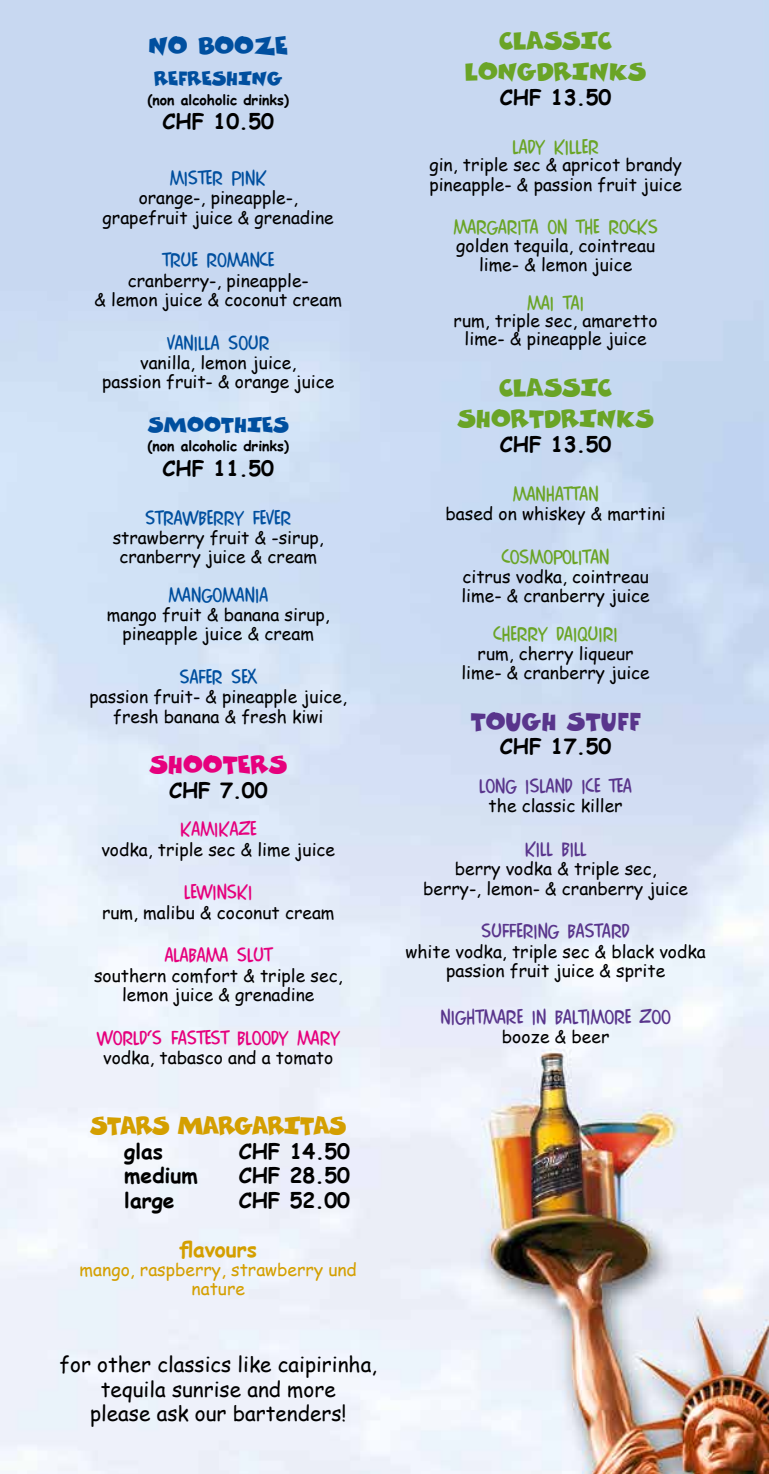
<style>
.page{position:relative;width:769px;height:1474px;background:#fff}
.page>*{position:absolute;margin:0;border:0;box-sizing:border-box;transform-origin:0 0}
.t1{font:24.5px/31.5px "Comics Car Toon";color:#6aa426;text-align:center}
.t2{font:24.5px "Comics Car Toon";letter-spacing:-.04em;color:#d49f00;scale:.95 1}
.t3{font:24.5px "Comics Car Toon";color:#59358c}
.t4{font:24.5px "Comics Car Toon";color:#e6007d}
.t5{font:24.5px "Comics Car Toon";color:#004f9f}
.t6{font:700 21px "Comic Sans MS";color:#000}
.t7{font:21px/24.5px "Comic Sans MS";color:#000;text-align:center}
.t8{font:21px "Comics Car Toon";color:#004f9f}
.t9{font:21px "Comics Car Toon";color:#6aa426}
.t10{font:21px "Comics Car Toon";color:#59358c}
.t11{font:21px "Comics Car Toon";color:#e6007d}
.t12{font:700 21px "Comic Sans MS";color:#d49f00}
.t13{font:19.25px "Comics Car Toon";color:#004f9f}
.t14{font:17.5px/19.2px "Comic Sans MS";color:#000;text-align:center}
.t15{font:17.5px/19.2px "Comic Sans MS";color:#d49f00;text-align:center}
.t16{font:700 14px "Comic Sans MS";color:#000}
</style>
<div class="page">
<img style="left:0;top:0;width:769px;height:1473px">
<h1 class="t5" style="left:149px;top:33px;width:141px">NO BOOZE</h1>
<p class="t13" style="left:154px;top:69px;width:130px">REFRESHING</p>
<p class="t16" style="left:147px;top:89px;width:143px">(non alcoholic drinks)</p>
<p class="t6" style="left:163px;top:106px;width:113px">CHF 10.50</p>
<p class="t8" style="left:170px;top:168px;width:98px">mister pink</p>
<p class="t14" style="left:103px;top:188px;width:233px">orange-, pineapple-, grapefruit juice &amp; grenadine</p>
<p class="t8" style="left:162px;top:250px;width:113px">true romance</p>
<p class="t14" style="left:95px;top:270px;width:249px">cranberry-, pineapple-<br>&amp; lemon juice &amp; coconut cream</p>
<p class="t8" style="left:167px;top:332px;width:104px">vanilla sour</p>
<p class="t14" style="left:102px;top:352px;width:234px">vanilla, lemon juice,<br>passion fruit- &amp; orange juice</p>
<p class="t8" style="left:148px;top:414px;width:143px">SMOOTHIES</p>
<p class="t16" style="left:147px;top:436px;width:143px">(non alcoholic drinks)</p>
<p class="t6" style="left:163px;top:452px;width:113px">CHF 11.50</p>
<p class="t8" style="left:145px;top:507px;width:147px">strawberry fever</p>
<p class="t14" style="left:113px;top:527px;width:213px">strawberry fruit &amp; -sirup, cranberry juice &amp; cream</p>
<p class="t8" style="left:168px;top:584px;width:101px">mangomania</p>
<p class="t14" style="left:107px;top:604px;width:224px">mango fruit &amp; banana sirup, pineapple juice &amp; cream</p>
<p class="t8" style="left:180px;top:666px;width:78px">safer sex</p>
<p class="t14" style="left:90px;top:686px;width:259px">passion fruit- &amp; pineapple juice, fresh banana &amp; fresh kiwi</p>
<h1 class="t4" style="left:149px;top:753px;width:139px">SHOOTERS</h1>
<p class="t6" style="left:169px;top:774px;width:100px">CHF 7.00</p>
<p class="t11" style="left:180px;top:819px;width:78px">kamikaze</p>
<p class="t14" style="left:101px;top:839px;width:235px">vodka, triple sec &amp; lime juice</p>
<p class="t11" style="left:184px;top:882px;width:70px">lewinski</p>
<p class="t14" style="left:102px;top:902px;width:234px">rum, malibu &amp; coconut cream</p>
<p class="t11" style="left:165px;top:945px;width:109px">alabama slut</p>
<p class="t14" style="left:94px;top:965px;width:250px">southern comfort &amp; triple sec, lemon juice &amp; grenadine</p>
<p class="t11" style="left:97px;top:1027px;width:244px">world‘s fastest bloody mary</p>
<p class="t14" style="left:103px;top:1047px;width:232px">vodka, tabasco and a tomato</p>
<h1 class="t2" style="left:90px;top:1113px;width:271px">STARS MARGARITAS</h1>
<p class="t6" style="left:124px;top:1135px;width:40px">glas</p>
<p class="t6" style="left:239px;top:1135px;width:113px">CHF 14.50</p>
<p class="t6" style="left:124px;top:1159px;width:75px">medium</p>
<p class="t6" style="left:239px;top:1159px;width:113px">CHF 28.50</p>
<p class="t6" style="left:124px;top:1184px;width:52px">large</p>
<p class="t6" style="left:239px;top:1184px;width:113px">CHF 52.00</p>
<p class="t12" style="left:179px;top:1233px;width:79px">flavours</p>
<p class="t15" style="left:80px;top:1259px;width:279px">mango, raspberry, strawberry und nature</p>
<p class="t7" style="left:60px;top:1351px;width:319px">for other classics like caipirinha, tequila sunrise and more<br>please ask our bartenders!</p>
<h1 class="t1" style="left:465px;top:25px;width:183px">CLASSIC<br>LONGDRINKS</h1>
<p class="t6" style="left:500px;top:82px;width:113px">CHF 13.50</p>
<p class="t9" style="left:513px;top:136px;width:88px">lady killer</p>
<p class="t14" style="left:429px;top:155px;width:254px;text-align:left">gin, triple sec &amp; apricot brandy pineapple- &amp; passion fruit juice</p>
<p class="t9" style="left:453px;top:217px;width:206px">margarita on the rocks</p>
<p class="t14" style="left:456px;top:235px;width:200px">golden tequila, cointreau lime- &amp; lemon juice</p>
<p class="t9" style="left:527px;top:292px;width:59px">mai tai</p>
<p class="t14" style="left:454px;top:311px;width:206px;line-height:17.5px">rum, triple sec, amaretto lime- &amp; pineapple juice</p>
<h1 class="t1" style="left:457px;top:371px;width:198px">CLASSIC<br>SHORTDRINKS</h1>
<p class="t6" style="left:500px;top:428px;width:113px">CHF 13.50</p>
<p class="t9" style="left:513px;top:483px;width:87px">manhattan</p>
<p class="t14" style="left:445px;top:503px;width:222px">based on whiskey &amp; martini</p>
<p class="t9" style="left:502px;top:546px;width:109px">cosmopolitan</p>
<p class="t14" style="left:461px;top:566px;width:190px;text-align:left">citrus vodka, cointreau lime- &amp; cranberry juice</p>
<p class="t9" style="left:493px;top:623px;width:126px">cherry daiquiri</p>
<p class="t14" style="left:461px;top:643px;width:190px">rum, cherry liqueur lime- &amp; cranberry juice</p>
<h1 class="t3" style="left:470px;top:709px;width:172px">TOUGH STUFF</h1>
<p class="t6" style="left:500px;top:731px;width:113px">CHF 17.50</p>
<p class="t10" style="left:479px;top:775px;width:154px">long island ice tea</p>
<p class="t14" style="left:489px;top:795px;width:136px">the classic killer</p>
<p class="t10" style="left:525px;top:838px;width:63px">kill bill</p>
<p class="t14" style="left:423px;top:858px;width:267px">berry vodka &amp; triple sec,<br>berry-, lemon- &amp; cranberry juice</p>
<p class="t10" style="left:482px;top:920px;width:150px">suffering bastard</p>
<p class="t14" style="left:405px;top:941px;width:302px">white vodka, triple sec &amp; black vodka passion fruit juice &amp; sprite</p>
<p class="t10" style="left:441px;top:1006px;width:232px">nightmare in baltimore zoo</p>
<p class="t14" style="left:502px;top:1026px;width:109px">booze &amp; beer</p>
</div>
